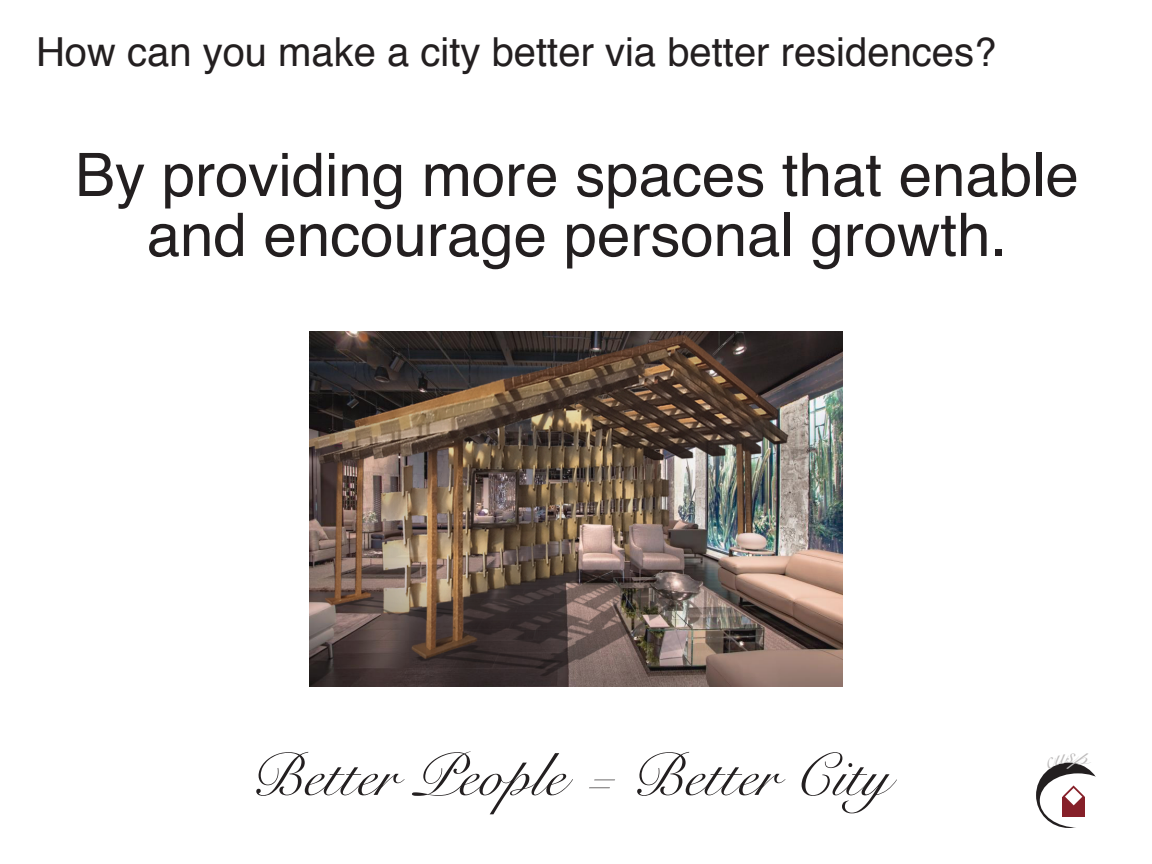
<style>
.page{position:relative;width:1152px;height:864px;background:#fff}
.page>*{position:absolute;margin:0;border:0;box-sizing:border-box;transform-origin:0 0}
.t1{font:60px/60px "Helvetica";color:#231f20;text-align:center}
.t2{font:60px "Snell Roundhand";color:#231f20}
.t3{font:40px "Helvetica";color:#231f20}
</style>
<div class="page">
<svg style="left:1036px;top:763px;width:66px;height:65px"></svg>
<div style="left:1040px;top:773px;width:76px;height:55px;background:#fff;border-radius:50%"></div>
<div style="left:1062px;top:797px;width:23px;height:19px;background:#862029"></div>
<svg style="left:1062px;top:785px;width:23px;height:21px"></svg>
<img style="left:310px;top:331px;width:532px;height:355px">
<svg style="left:1045px;top:762px;width:49px;height:13px"></svg>
<p class="t3" style="left:36px;top:21px;width:962px">How can you make a city better via better residences?</p>
<p class="t1" style="left:75px;top:147px;width:1005px">By providing more spaces that enable and encourage personal growth.</p>
<p class="t2" style="left:250px;top:728px;width:641px">Better People = Better City</p>
</div>
